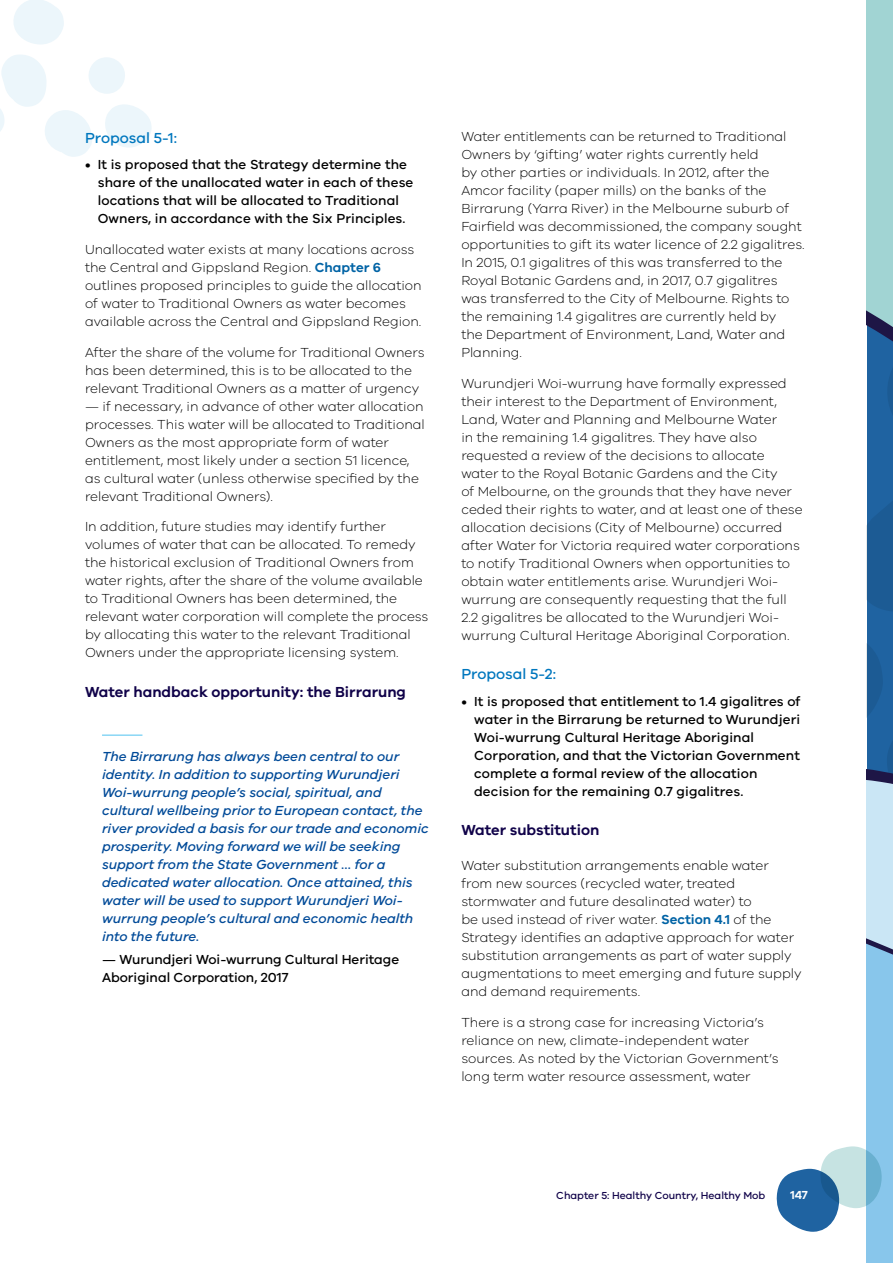
<style>
.page{position:relative;width:893px;height:1263px;background:#fff}
.page>*{position:absolute;margin:0;border:0;box-sizing:border-box;transform-origin:0 0}
.t1{font:600 15px "VIC";color:#100249}
.t2{font:500 15px "VIC";color:#0077be}
.t3{font:300 13.5px/18px "VIC";color:#000}
.t4{font:500 13.5px/18px "VIC";letter-spacing:.01em;color:#000}
.t5{font:italic 500 13.5px/18px "VIC";color:#004a98}
.t6{font:600 12px "VIC";color:#fff}
.t7{font:500 10.5px "VIC";color:#100249}
.s1{font-weight:600;color:#0063a5}
</style>
<div class="page">
<svg style="left:13px;top:0;width:51px;height:44px"></svg>
<svg style="left:0;top:55px;width:152px;height:102px"></svg>
<svg style="left:776px;top:0;width:117px;height:1263px"></svg>
<hr style="left:102px;top:734px;width:40px;height:2px;background:#89d6f5">
<p class="t2" style="left:85px;top:129px;width:93px">Proposal 5-1:</p>
<p class="t4" style="left:98px;top:155px;width:317px;text-indent:-13px">• It is proposed that the Strategy determine the share of the unallocated water in each of these locations that will be allocated to Traditional Owners, in accordance with the Six Principles.</p>
<p class="t3" style="left:85px;top:240px;width:338px">Unallocated water exists at many locations across the Central and Gippsland Region. <span class="s1">Chapter 6 </span>outlines proposed principles to guide the allocation of water to Traditional Owners as water becomes available across the Central and Gippsland Region.</p>
<p class="t3" style="left:85px;top:343px;width:341px">After the share of the volume for Traditional Owners has been determined, this is to be allocated to the relevant Traditional Owners as a matter of urgency</p>
<p class="t3" style="left:85px;top:397px;width:341px">— if necessary, in advance of other water allocation processes. This water will be allocated to Traditional Owners as the most appropriate form of water entitlement, most likely under a section 51 licence, as cultural water (unless otherwise specified by the relevant Traditional Owners).</p>
<p class="t3" style="left:85px;top:517px;width:345px">In addition, future studies may identify further volumes of water that can be allocated. To remedy the historical exclusion of Traditional Owners from water rights, after the share of the volume available to Traditional Owners has been determined, the relevant water corporation will complete the process by allocating this water to the relevant Traditional Owners under the appropriate licensing system.</p>
<p class="t1" style="left:85px;top:682px;width:322px">Water handback opportunity: the Birrarung</p>
<p class="t5" style="left:102px;top:747px;width:328px">The Birrarung has always been central to our identity. In addition to supporting Wurundjeri Woi-wurrung people’s social, spiritual, and cultural wellbeing prior to European contact, the river provided a basis for our trade and economic prosperity. Moving forward we will be seeking support from the State Government … for a dedicated water allocation. Once attained, this water will be used to support Wurundjeri Woi&shy;wurrung people’s cultural and economic health into the future.</p>
<p class="t4" style="left:102px;top:950px;width:299px">— Wurundjeri Woi-wurrung Cultural Heritage<br>Aboriginal Corporation, 2017</p>
<p class="t3" style="left:461px;top:127px;width:345px">Water entitlements can be returned to Traditional Owners by ‘gifting’ water rights currently held<br>by other parties or individuals. In 2012, after the Amcor facility (paper mills) on the banks of the Birrarung (Yarra River) in the Melbourne suburb of Fairfield was decommissioned, the company sought opportunities to gift its water licence of 2.2 gigalitres.<br>In 2015, 0.1 gigalitres of this was transferred to the Royal Botanic Gardens and, in 2017, 0.7 gigalitres was transferred to the City of Melbourne. Rights to the remaining 1.4 gigalitres are currently held by<br>the Department of Environment, Land, Water and Planning.</p>
<p class="t3" style="left:461px;top:374px;width:343px">Wurundjeri Woi-wurrung have formally expressed their interest to the Department of Environment, Land, Water and Planning and Melbourne Water<br>in the remaining 1.4 gigalitres. They have also requested a review of the decisions to allocate water to the Royal Botanic Gardens and the City<br>of Melbourne, on the grounds that they have never ceded their rights to water, and at least one of these allocation decisions (City of Melbourne) occurred after Water for Victoria required water corporations to notify Traditional Owners when opportunities to obtain water entitlements arise. Wurundjeri Woi&shy;wurrung are consequently requesting that the full 2.2 gigalitres be allocated to the Wurundjeri Woi&shy;wurrung Cultural Heritage Aboriginal Corporation.</p>
<p class="t2" style="left:461px;top:665px;width:96px">Proposal 5-2:</p>
<p class="t4" style="left:474px;top:692px;width:328px;text-indent:-13px">• It is proposed that entitlement to 1.4 gigalitres of water in the Birrarung be returned to Wurundjeri Woi-wurrung Cultural Heritage Aboriginal Corporation, and that the Victorian Government complete a formal review of the allocation decision for the remaining 0.7 gigalitres.</p>
<p class="t1" style="left:461px;top:821px;width:139px">Water substitution</p>
<p class="t3" style="left:461px;top:856px;width:342px">Water substitution arrangements enable water from new sources (recycled water, treated stormwater and future desalinated water) to<br>be used instead of river water. <span class="s1">Section 4.1</span> of the Strategy identifies an adaptive approach for water substitution arrangements as part of water supply augmentations to meet emerging and future supply and demand requirements.</p>
<p class="t3" style="left:461px;top:1013px;width:319px">There is a strong case for increasing Victoria’s reliance on new, climate-independent water sources. As noted by the Victorian Government’s long term water resource assessment, water</p>
<p class="t7" style="left:556px;top:1189px;width:211px">Chapter 5: Healthy Country, Healthy Mob</p>
<p class="t6" style="left:790px;top:1188px;width:19px">147</p>
</div>
